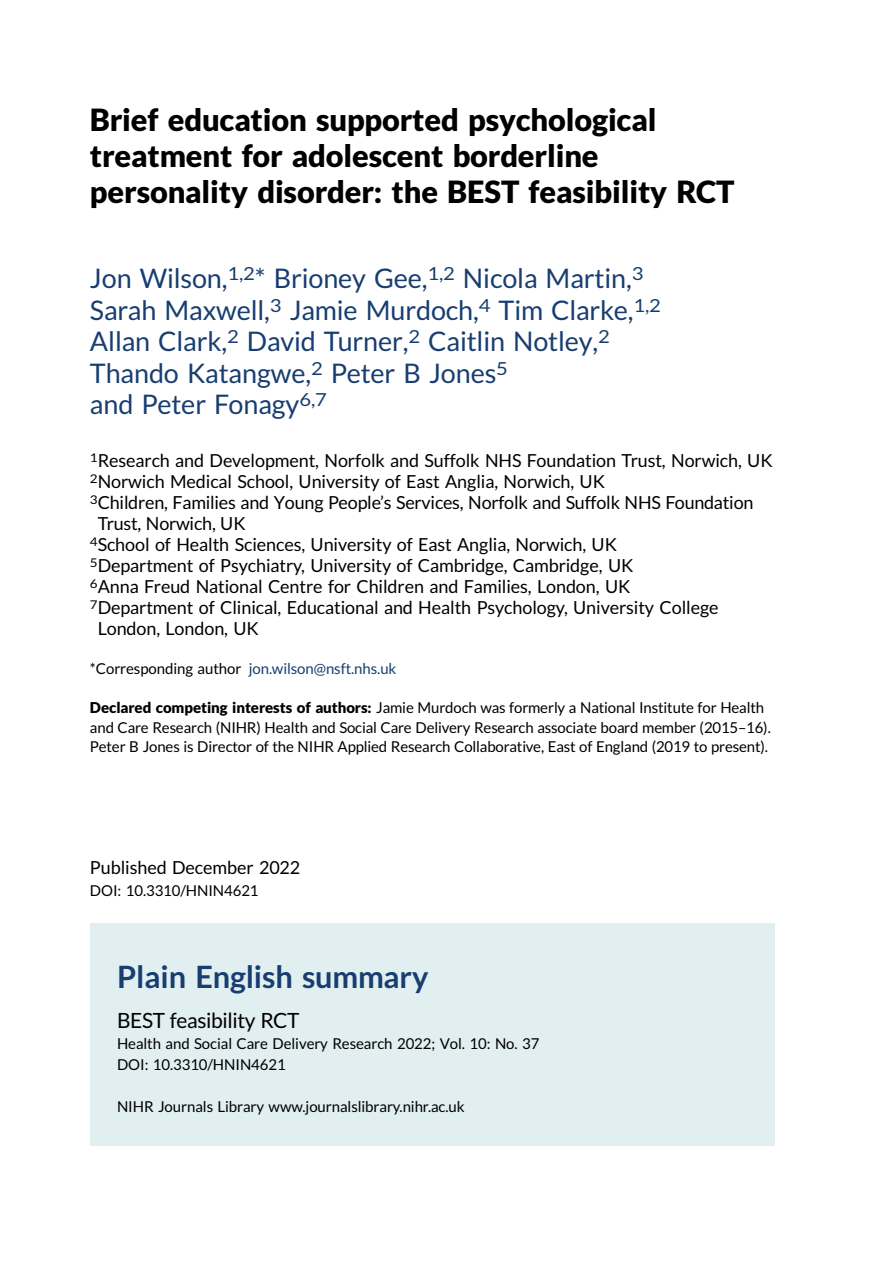
<style>
.page{position:relative;width:893px;height:1263px;background:#fff}
.page>*{position:absolute;margin:0;border:0;box-sizing:border-box;transform-origin:0 0}
.t1{font:30.75px/36px "Adv T Tfac 587 ca.B";color:#000}
.t2{font:30.75px "Adv TT6071803 a.B";color:#183e71}
.t3{font:27px/31.5px "Adv T Ta 9 c 1 b 374";color:#183e71}
.t4{font:21px "Adv T Ta 9 c 1 b 374";letter-spacing:-.01em;color:#000}
.t5{font:18px "Adv T Ta 9 c 1 b 374";color:#000}
.t6{font:15px/19.5px "Adv T Ta 9 c 1 b 374";color:#000}
.t7{font:15px "Adv T Ta 9 c 1 b 374";color:#183e71}
.s1{font-style:inherit}
.s2{color:#000}
.s3{font-family:"Adv T Tfac 587 ca.B"}
</style>
<div class="page">
<div style="left:90px;top:923px;width:684px;height:223px;background:#e1eff0"></div>
<h1 class="t1" style="left:90px;top:104px;width:646px">Brief education supported psychological treatment for adolescent borderline personality disorder: the BEST feasibility RCT</h1>
<h2 class="t3" style="left:90px;top:265px;width:572px">Jon Wilson,<sup>1,2</sup>* Brioney Gee,<sup>1,2</sup> Nicola Martin,<sup>3<br></sup>Sarah Maxwell,<sup>3</sup> Jamie Murdoch,<sup>4</sup> Tim Clarke,<sup>1,2<br></sup>Allan Clark,<sup>2</sup> David Turner,<sup>2</sup> Caitlin Notley,<sup>2<br></sup>Thando Katangwe,<sup>2</sup> Peter B Jones<sup>5<br></sup>and Peter Fonagy<sup>6,7</sup></h2>
<p class="t5" style="left:90px;top:454px;width:684px"><sup>1</sup>Research and Development, Norfolk and Suffolk NHS Foundation Trust, Norwich, UK</p>
<p class="t5" style="left:90px;top:475px;width:516px"><sup>2</sup>Norwich Medical School, University of East Anglia, Norwich, UK</p>
<p class="t5" style="left:90px;top:496px;width:665px"><sup>3</sup>Children, Families and Young People<span class="s1">’</span>s Services, Norfolk and Suffolk NHS Foundation</p>
<p class="t5" style="left:98px;top:517px;width:149px">Trust, Norwich, UK</p>
<p class="t5" style="left:90px;top:538px;width:528px"><sup>4</sup>School of Health Sciences, University of East Anglia, Norwich, UK</p>
<p class="t5" style="left:90px;top:559px;width:545px"><sup>5</sup>Department of Psychiatry, University of Cambridge, Cambridge, UK</p>
<p class="t5" style="left:90px;top:580px;width:542px"><sup>6</sup>Anna Freud National Centre for Children and Families, London, UK</p>
<p class="t5" style="left:90px;top:601px;width:630px"><sup>7</sup>Department of Clinical, Educational and Health Psychology, University College</p>
<p class="t5" style="left:98px;top:622px;width:163px">London, London, UK</p>
<p class="t7" style="left:90px;top:663px;width:308px"><span class="s2">*Corresponding author</span> jon.wilson@nsft.nhs.uk</p>
<p class="t6" style="left:90px;top:699px;width:682px"><span class="s3">Declared competing interests of authors:</span> Jamie Murdoch was formerly a National Institute for Health and Care Research (NIHR) Health and Social Care Delivery Research associate board member (2015<span class="s1">–</span>16).<br>Peter B Jones is Director of the NIHR Applied Research Collaborative, East of England (2019 to present).</p>
<p class="t5" style="left:90px;top:860px;width:212px">Published December 2022</p>
<p class="t6" style="left:90px;top:882px;width:170px">DOI: 10.3310/HNIN4621</p>
<h1 class="t2" style="left:117px;top:965px;width:313px">Plain English summary</h1>
<p class="t4" style="left:117px;top:1013px;width:184px">BEST feasibility RCT</p>
<p class="t6" style="left:117px;top:1034px;width:424px;line-height:21px">Health and Social Care Delivery Research 2022; Vol. 10: No. 37<br>DOI: 10.3310/HNIN4621</p>
<p class="t6" style="left:117px;top:1098px;width:349px">NIHR Journals Library www.journalslibrary.nihr.ac.uk</p>
</div>
